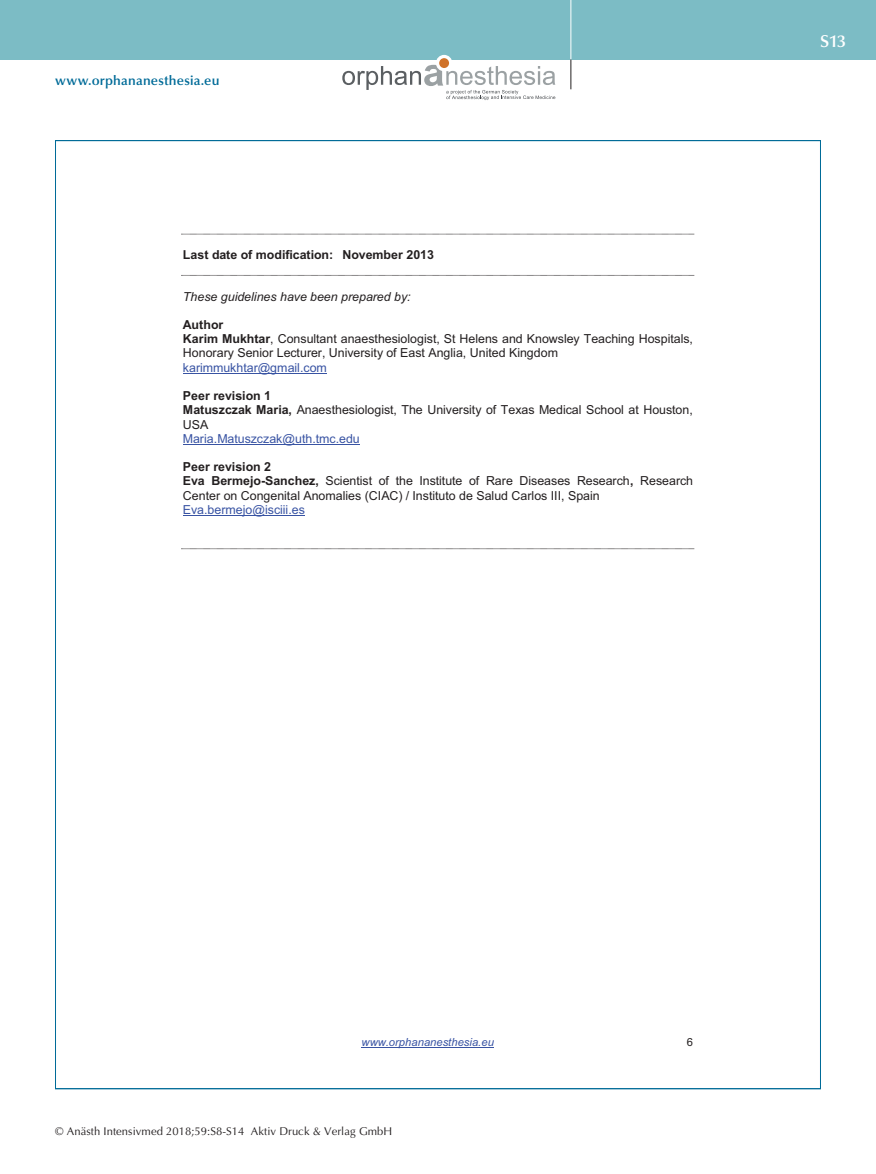
<style>
.page{position:relative;width:876px;height:1174px;background:#fff}
.page>*{position:absolute;margin:0;border:0;box-sizing:border-box;transform-origin:0 0}
.t1{font:600 17.25px "Optima";color:#fff}
.t2{font:600 13.5px "Optima";letter-spacing:.015em;color:#006b98}
.t3{font:12.45px/14.2px "Arial";color:#231f20}
.t4{font:12.45px "Arial";color:#3853a3}
.t5{font:700 12.45px "Arial";color:#231f20}
.t6{font:italic 12.45px "Arial";color:#231f20}
.t7{font:11.25px "Optima";letter-spacing:.005em;color:#231f20}
.t8{font:italic 11.25px "Arial";color:#3853a3}
.t9{font:11.25px "Arial";color:#231f20}
.s1{font-weight:700}
</style>
<div class="page">
<div style="left:0;top:0;width:876px;height:60px;background:#7cbcc5"></div>
<hr style="left:571px;top:0;width:1px;height:60px;background:#fff">
<svg style="left:571px;top:60px;width:1px;height:29px"></svg>
<svg style="left:436px;top:55px;width:16px;height:16px"></svg>
<div style="left:439px;top:58px;width:10px;height:10px;background:#d0732a;border-radius:50%"></div>
<svg style="left:342px;top:65px;width:213px;height:35px"></svg>
<hr style="left:362px;top:1046px;width:132px;height:1px;background:#3853a3">
<svg style="left:181px;top:234px;width:514px;height:1px"></svg>
<svg style="left:181px;top:275px;width:514px;height:1px"></svg>
<hr style="left:183px;top:373px;width:144px;height:1px;background:#3853a3">
<hr style="left:183px;top:444px;width:177px;height:1px;background:#3853a3">
<hr style="left:183px;top:515px;width:122px;height:1px;background:#3853a3">
<svg style="left:181px;top:548px;width:514px;height:1px"></svg>
<p class="t2" style="left:55px;top:73px;width:166px">www.orphananesthesia.eu</p>
<p class="t5" style="left:183px;top:246px;width:253px">Last date of modification: November 2013</p>
<p class="t6" style="left:183px;top:288px;width:229px">These guidelines have been prepared by:</p>
<p class="t3" style="left:183px;top:318px;width:511px"><span class="s1">Author<br>Karim Mukhtar</span>, Consultant anaesthesiologist, St Helens and Knowsley Teaching Hospitals,<br>Honorary Senior Lecturer, University of East Anglia, United Kingdom</p>
<p class="t4" style="left:183px;top:359px;width:145px">karimmukhtar@gmail.com</p>
<p class="t3" style="left:183px;top:389px;width:511px"><span class="s1">Peer revision 1<br>Matuszczak Maria,</span> Anaesthesiologist, The University of Texas Medical School at Houston,<br>USA</p>
<p class="t4" style="left:183px;top:430px;width:178px">Maria.Matuszczak@uth.tmc.edu</p>
<p class="t3" style="left:183px;top:460px;width:512px"><span class="s1">Peer revision 2<br>Eva Bermejo-Sanchez,</span> Scientist of the Institute of Rare Diseases Research<span class="s1">,</span> Research<br>Center on Congenital Anomalies (CIAC) / Instituto de Salud Carlos III, Spain</p>
<p class="t4" style="left:183px;top:501px;width:123px">Eva.bermejo@isciii.es</p>
<h1 class="t1" style="left:820px;top:31px;width:28px">S13</h1>
<p class="t8" style="left:362px;top:1034px;width:134px">www.orphananesthesia.eu</p>
<p class="t9" style="left:687px;top:1034px;width:8px">6</p>
<p class="t7" style="left:55px;top:1125px;width:338px">© Anästh Intensivmed 2018;59:S8-S14 Aktiv Druck &amp; Verlag GmbH</p>
</div>
